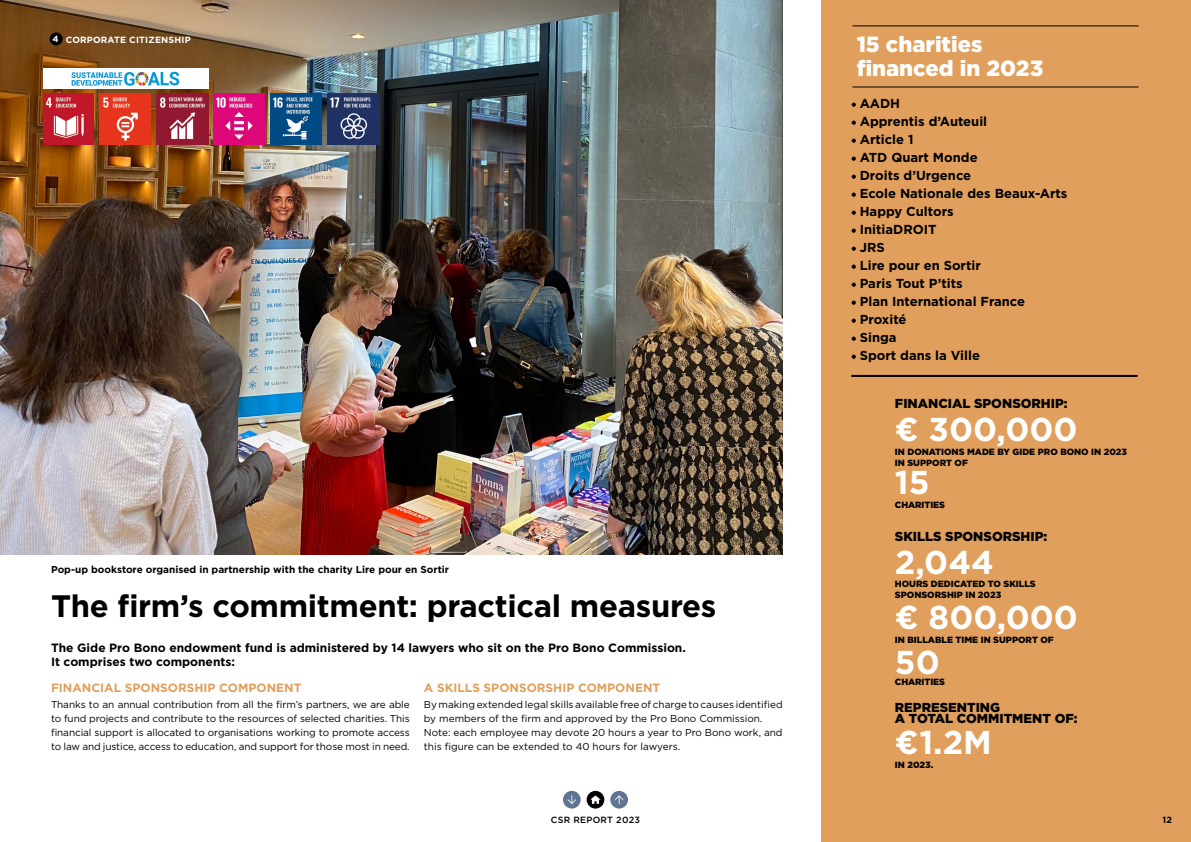
<style>
.page{position:relative;width:1191px;height:842px;background:#fff}
.page>*{position:absolute;margin:0;border:0;box-sizing:border-box;transform-origin:0 0}
.t1{font:700 33px "Gotham";color:#fff}
.t2{font:700 31px "Gotham";letter-spacing:-.01em;color:#000}
.t3{font:900 22px/24px "Gotham";color:#fff}
.t4{font:700 13px/18px "Gotham";color:#000}
.t5{font:900 13px/11px "Gotham";color:#000}
.t6{font:700 12px/14px "Gotham";color:#000}
.t7{font:700 12px "Gotham";color:#e09f5c}
.t8{font:10px/14px "Gotham";color:#000;text-align:justify}
.t9{font:700 10px "Gotham";color:#000}
.t10{font:900 9px/11px "Gotham";color:#000}
.t11{font:700 9px "Gotham";letter-spacing:.02em;color:#fff}
.t12{font:500 9px "Gotham";letter-spacing:.025em;color:#000}
.t13{font:700 9px "Gotham";color:#000}
</style>
<div class="page">
<img style="left:0;top:0;width:782px;height:554px">
<div style="left:821px;top:0;width:370px;height:842px;background:#e09f5c"></div>
<hr style="left:852px;top:26px;width:286px;height:1px;background:#000">
<hr style="left:852px;top:87px;width:286px;height:1px;background:#000">
<hr style="left:851px;top:375px;width:286px;height:2px;background:#000">
<img style="left:43px;top:93px;width:51px;height:52px">
<img style="left:214px;top:93px;width:50px;height:52px">
<img style="left:100px;top:93px;width:51px;height:52px">
<img style="left:271px;top:93px;width:50px;height:52px">
<img style="left:157px;top:93px;width:51px;height:52px">
<img style="left:327px;top:93px;width:52px;height:52px">
<div style="left:50px;top:32px;width:13px;height:13px;background:#000;border-radius:50%"></div>
<div style="left:610px;top:791px;width:18px;height:17px;background:#5f7593;border-radius:50%"></div>
<svg style="left:615px;top:795px;width:8px;height:9px"></svg>
<div style="left:563px;top:791px;width:17px;height:17px;background:#5f7593;border-radius:50%"></div>
<svg style="left:568px;top:795px;width:8px;height:9px"></svg>
<div style="left:586px;top:791px;width:18px;height:17px;background:#000;border-radius:50%"></div>
<svg style="left:590px;top:795px;width:10px;height:9px"></svg>
<svg style="left:851px;top:103px;width:5px;height:4px"></svg>
<svg style="left:851px;top:121px;width:5px;height:4px"></svg>
<svg style="left:851px;top:139px;width:5px;height:4px"></svg>
<svg style="left:851px;top:157px;width:5px;height:4px"></svg>
<svg style="left:851px;top:175px;width:5px;height:4px"></svg>
<svg style="left:851px;top:193px;width:5px;height:4px"></svg>
<svg style="left:851px;top:211px;width:5px;height:4px"></svg>
<svg style="left:851px;top:229px;width:5px;height:4px"></svg>
<svg style="left:851px;top:247px;width:5px;height:4px"></svg>
<svg style="left:851px;top:265px;width:5px;height:4px"></svg>
<svg style="left:851px;top:283px;width:5px;height:4px"></svg>
<svg style="left:851px;top:301px;width:5px;height:4px"></svg>
<svg style="left:851px;top:319px;width:5px;height:4px"></svg>
<svg style="left:851px;top:337px;width:5px;height:4px"></svg>
<svg style="left:851px;top:355px;width:5px;height:4px"></svg>
<div style="left:43px;top:68px;width:165px;height:20px;background:#fff"></div>
<img style="left:71px;top:71px;width:109px;height:15px">
<p class="t11" style="left:53px;top:34px;width:140px">4 CORPORATE CITIZENSHIP</p>
<p class="t9" style="left:51px;top:562px;width:399px">Pop-up bookstore organised in partnership with the charity Lire pour en Sortir</p>
<h2 class="t2" style="left:51px;top:586px;width:667px">The firm’s commitment: practical measures</h2>
<p class="t6" style="left:51px;top:641px;width:636px">The Gide Pro Bono endowment fund is administered by 14 lawyers who sit on the Pro Bono Commission.<br>It comprises two components:</p>
<p class="t7" style="left:51px;top:680px;width:252px">FINANCIAL SPONSORSHIP COMPONENT</p>
<p class="t8" style="left:51px;top:697px;width:360px">Thanks to an annual contribution from all the firm’s partners, we are able to fund projects and contribute to the resources of selected charities. This financial support is allocated to organisations working to promote access to law and justice, access to education, and support for those most in need.</p>
<p class="t7" style="left:424px;top:680px;width:238px">A SKILLS SPONSORSHIP COMPONENT</p>
<p class="t8" style="left:424px;top:697px;width:360px;text-align:left">By making extended legal skills available free of charge to causes identified by members of the firm and approved by the Pro Bono Commission.<br>Note: each employee may devote 20 hours a year to Pro Bono work, and this figure can be extended to 40 hours for lawyers.</p>
<h3 class="t3" style="left:856px;top:32px;width:188px">15 charities financed in 2023</h3>
<h3 class="t4" style="left:859px;top:95px;width:209px">AADH<br>Apprentis d’Auteuil<br>Article 1<br>ATD Quart Monde<br>Droits d’Urgence<br>Ecole Nationale des Beaux-Arts<br>Happy Cultors<br>InitiaDROIT<br>JRS<br>Lire pour en Sortir<br>Paris Tout P’tits<br>Plan International France<br>Proxité<br>Singa<br>Sport dans la Ville</h3>
<h3 class="t5" style="left:895px;top:398px;width:174px">FINANCIAL SPONSORHIP:</h3>
<h1 class="t1" style="left:895px;top:408px;width:184px">€ 300,000</h1>
<p class="t10" style="left:895px;top:446px;width:234px">IN DONATIONS MADE BY GIDE PRO BONO IN 2023<br>IN SUPPORT OF</p>
<h1 class="t1" style="left:895px;top:460px;width:36px">15</h1>
<p class="t10" style="left:895px;top:499px;width:52px">CHARITIES</p>
<h3 class="t5" style="left:895px;top:530px;width:154px">SKILLS SPONSORSHIP:</h3>
<h1 class="t1" style="left:895px;top:540px;width:100px">2,044</h1>
<p class="t10" style="left:895px;top:579px;width:142px">HOURS DEDICATED TO SKILLS<br>SPONSORSHIP IN 2023</p>
<h1 class="t1" style="left:895px;top:595px;width:185px">€ 800,000</h1>
<p class="t10" style="left:895px;top:634px;width:160px">IN BILLABLE TIME IN SUPPORT OF</p>
<h1 class="t1" style="left:895px;top:640px;width:46px">50</h1>
<p class="t10" style="left:895px;top:676px;width:52px">CHARITIES</p>
<h3 class="t5" style="left:895px;top:702px;width:184px">REPRESENTING<br>A TOTAL COMMITMENT OF:</h3>
<h1 class="t1" style="left:895px;top:721px;width:98px">€1.2M</h1>
<p class="t10" style="left:895px;top:759px;width:40px">IN 2023.</p>
<p class="t12" style="left:551px;top:814px;width:90px">CSR REPORT 2023</p>
<p class="t13" style="left:1162px;top:814px;width:11px">12</p>
</div>
